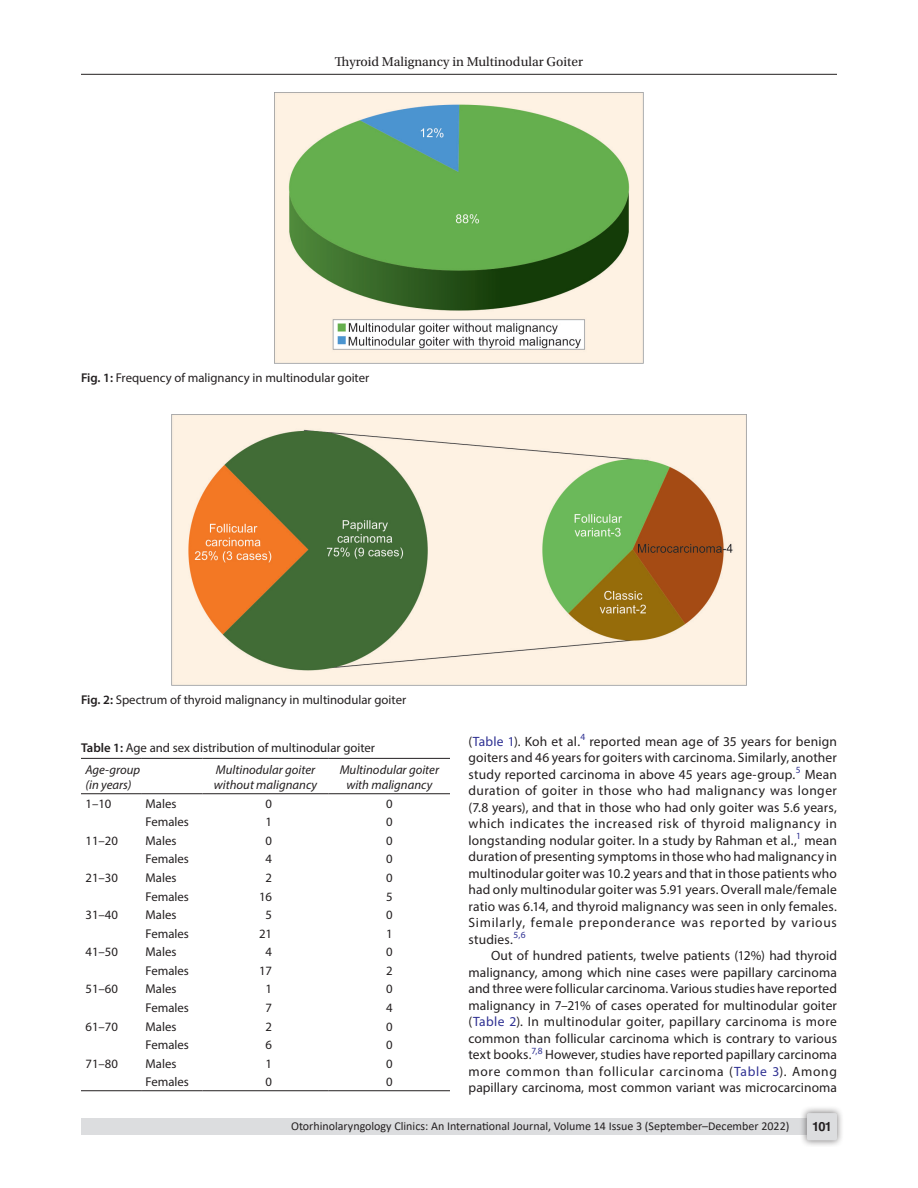
<style>
.page{position:relative;width:918px;height:1188px;background:#fff}
.page>*{position:absolute;margin:0;border:0;box-sizing:border-box;transform-origin:0 0}
.Para-NoIndent{font:13.5px/16.5px "Myriad Pro";letter-spacing:.06em;color:#231f20;text-align:justify}
.Para-Indent{font:13.5px/16.5px "Myriad Pro";color:#231f20;text-align:justify}
.t1{font:13.5px "Utopia Std";color:#231f20}
.TableBody{font:12.75px "Myriad Pro";color:#231f20}
.FigCaption{font:12.75px "Myriad Pro";color:#231f20}
.TableHeader{font:italic 12.75px/15.3px "Myriad Pro";color:#231f20}
.TableCaption{font:12.75px "Myriad Pro";color:#231f20}
.t2{font:700 12.75px "Helvetica LT Std";color:#231f20}
.t3{font:12px "Calibri";color:#231f20}
.s1{font-weight:600}
.s2{color:#2e3092}
</style>
<div class="page">
<hr style="left:81px;top:74px;width:756px;height:1px;background:#231f20">
<div style="left:81px;top:1119px;width:756px;height:16px;background:#dcdddf"></div>
<div style="left:800px;top:1106px;width:44px;height:41px;background:#231f20;opacity:.61"></div>
<div style="left:807px;top:1113px;width:30px;height:27px;background:#dcdddf;border-radius:2px"></div>
<img style="left:275px;top:93px;width:368px;height:271px">
<img style="left:172px;top:414px;width:574px;height:272px">
<hr style="left:81px;top:758px;width:60px;height:1px;background:#231f20">
<hr style="left:141px;top:758px;width:61px;height:1px;background:#231f20">
<hr style="left:202px;top:758px;width:127px;height:1px;background:#231f20">
<hr style="left:329px;top:758px;width:121px;height:1px;background:#231f20">
<hr style="left:81px;top:793px;width:60px;height:1px;background:#231f20">
<hr style="left:141px;top:793px;width:61px;height:1px;background:#231f20">
<hr style="left:202px;top:793px;width:127px;height:1px;background:#231f20">
<hr style="left:329px;top:793px;width:121px;height:1px;background:#231f20">
<hr style="left:81px;top:1090px;width:60px;height:1px;background:#231f20">
<hr style="left:141px;top:1090px;width:61px;height:1px;background:#231f20">
<hr style="left:202px;top:1090px;width:127px;height:1px;background:#231f20">
<hr style="left:329px;top:1090px;width:121px;height:1px;background:#231f20">
<p class="t1" style="left:335px;top:55px;width:250px">Thyroid Malignancy in Multinodular Goiter</p>
<p class="FigCaption" style="left:81px;top:370px;width:290px"><span class="s1">Fig. 1:</span> Frequency of malignancy in multinodular goiter</p>
<p class="FigCaption" style="left:81px;top:692px;width:327px"><span class="s1">Fig. 2:</span> Spectrum of thyroid malignancy in multinodular goiter</p>
<p class="TableCaption" style="left:81px;top:740px;width:296px"><span class="s1">Table 1:</span> Age and sex distribution of multinodular goiter</p>
<p class="TableHeader" style="left:86px;top:762px;width:56px">Age-group (in years)</p>
<p class="TableHeader" style="left:214px;top:762px;width:105px">Multinodular goiter without malignancy</p>
<p class="TableHeader" style="left:340px;top:762px;width:101px;text-align:center">Multinodular goiter with malignancy</p>
<p class="TableBody" style="left:86px;top:796px;width:27px">1–10</p>
<p class="TableBody" style="left:146px;top:796px;width:32px">Males</p>
<p class="TableBody" style="left:265px;top:796px;width:8px">0</p>
<p class="TableBody" style="left:386px;top:796px;width:8px">0</p>
<p class="TableBody" style="left:146px;top:814px;width:45px">Females</p>
<p class="TableBody" style="left:265px;top:814px;width:8px">1</p>
<p class="TableBody" style="left:386px;top:814px;width:8px">0</p>
<p class="TableBody" style="left:86px;top:833px;width:34px">11–20</p>
<p class="TableBody" style="left:146px;top:833px;width:32px">Males</p>
<p class="TableBody" style="left:265px;top:833px;width:8px">0</p>
<p class="TableBody" style="left:386px;top:833px;width:8px">0</p>
<p class="TableBody" style="left:146px;top:851px;width:45px">Females</p>
<p class="TableBody" style="left:265px;top:851px;width:8px">4</p>
<p class="TableBody" style="left:386px;top:851px;width:8px">0</p>
<p class="TableBody" style="left:86px;top:870px;width:34px">21–30</p>
<p class="TableBody" style="left:146px;top:870px;width:32px">Males</p>
<p class="TableBody" style="left:265px;top:870px;width:8px">2</p>
<p class="TableBody" style="left:386px;top:870px;width:8px">0</p>
<p class="TableBody" style="left:146px;top:888px;width:45px">Females</p>
<p class="TableBody" style="left:259px;top:888px;width:15px">16</p>
<p class="TableBody" style="left:386px;top:888px;width:8px">5</p>
<p class="TableBody" style="left:86px;top:907px;width:34px">31–40</p>
<p class="TableBody" style="left:146px;top:907px;width:32px">Males</p>
<p class="TableBody" style="left:265px;top:907px;width:8px">5</p>
<p class="TableBody" style="left:386px;top:907px;width:8px">0</p>
<p class="TableBody" style="left:146px;top:926px;width:45px">Females</p>
<p class="TableBody" style="left:259px;top:926px;width:15px">21</p>
<p class="TableBody" style="left:386px;top:926px;width:8px">1</p>
<p class="TableBody" style="left:86px;top:944px;width:34px">41–50</p>
<p class="TableBody" style="left:146px;top:944px;width:32px">Males</p>
<p class="TableBody" style="left:265px;top:944px;width:8px">4</p>
<p class="TableBody" style="left:386px;top:944px;width:8px">0</p>
<p class="TableBody" style="left:146px;top:963px;width:45px">Females</p>
<p class="TableBody" style="left:259px;top:963px;width:15px">17</p>
<p class="TableBody" style="left:386px;top:963px;width:8px">2</p>
<p class="TableBody" style="left:86px;top:981px;width:34px">51–60</p>
<p class="TableBody" style="left:146px;top:981px;width:32px">Males</p>
<p class="TableBody" style="left:265px;top:981px;width:8px">1</p>
<p class="TableBody" style="left:386px;top:981px;width:8px">0</p>
<p class="TableBody" style="left:146px;top:1000px;width:45px">Females</p>
<p class="TableBody" style="left:265px;top:1000px;width:8px">7</p>
<p class="TableBody" style="left:386px;top:1000px;width:8px">4</p>
<p class="TableBody" style="left:86px;top:1018px;width:34px">61–70</p>
<p class="TableBody" style="left:146px;top:1018px;width:32px">Males</p>
<p class="TableBody" style="left:265px;top:1018px;width:8px">2</p>
<p class="TableBody" style="left:386px;top:1018px;width:8px">0</p>
<p class="TableBody" style="left:146px;top:1037px;width:45px">Females</p>
<p class="TableBody" style="left:265px;top:1037px;width:8px">6</p>
<p class="TableBody" style="left:386px;top:1037px;width:8px">0</p>
<p class="TableBody" style="left:86px;top:1056px;width:34px">71–80</p>
<p class="TableBody" style="left:146px;top:1056px;width:32px">Males</p>
<p class="TableBody" style="left:265px;top:1056px;width:8px">1</p>
<p class="TableBody" style="left:386px;top:1056px;width:8px">0</p>
<p class="TableBody" style="left:146px;top:1074px;width:45px">Females</p>
<p class="TableBody" style="left:265px;top:1074px;width:8px">0</p>
<p class="TableBody" style="left:386px;top:1074px;width:8px">0</p>
<p class="Para-NoIndent" style="left:469px;top:733px;width:370px">(<span class="s2">Table 1</span>). Koh et al.<sup>4</sup> reported mean age of 35 years for benign goiters and 46 years for goiters with carcinoma. Similarly, another study reported carcinoma in above 45 years age-group.<sup>5</sup> Mean duration of goiter in those who had malignancy was longer (7.8 years), and that in those who had only goiter was 5.6 years, which indicates the increased risk of thyroid malignancy in longstanding nodular goiter. In a study by Rahman et al.,<sup>1</sup> mean duration of presenting symptoms in those who had malignancy in multinodular goiter was 10.2 years and that in those patients who had only multinodular goiter was 5.91 years. Overall male/female ratio was 6.14, and thyroid malignancy was seen in only females.<br>Similarly, female preponderance was reported by various studies.<sup>5,6</sup></p>
<p class="Para-Indent" style="left:469px;top:947px;width:370px;text-indent:22px">Out of hundred patients, twelve patients (12%) had thyroid malignancy, among which nine cases were papillary carcinoma and three were follicular carcinoma. Various studies have reported malignancy in 7–21% of cases operated for multinodular goiter (<span class="s2">Table 2</span>). In multinodular goiter, papillary carcinoma is more common than follicular carcinoma which is contrary to various text books.<sup>7,8</sup> However, studies have reported papillary carcinoma more common than follicular carcinoma (<span class="s2">Table 3</span>). Among papillary carcinoma, most common variant was microcarcinoma</p>
<p class="t3" style="left:291px;top:1117px;width:500px">Otorhinolaryngology Clinics: An International Journal, Volume 14 Issue 3 (September–December 2022)</p>
<p class="t2" style="left:812px;top:1119px;width:21px">101</p>
</div>
